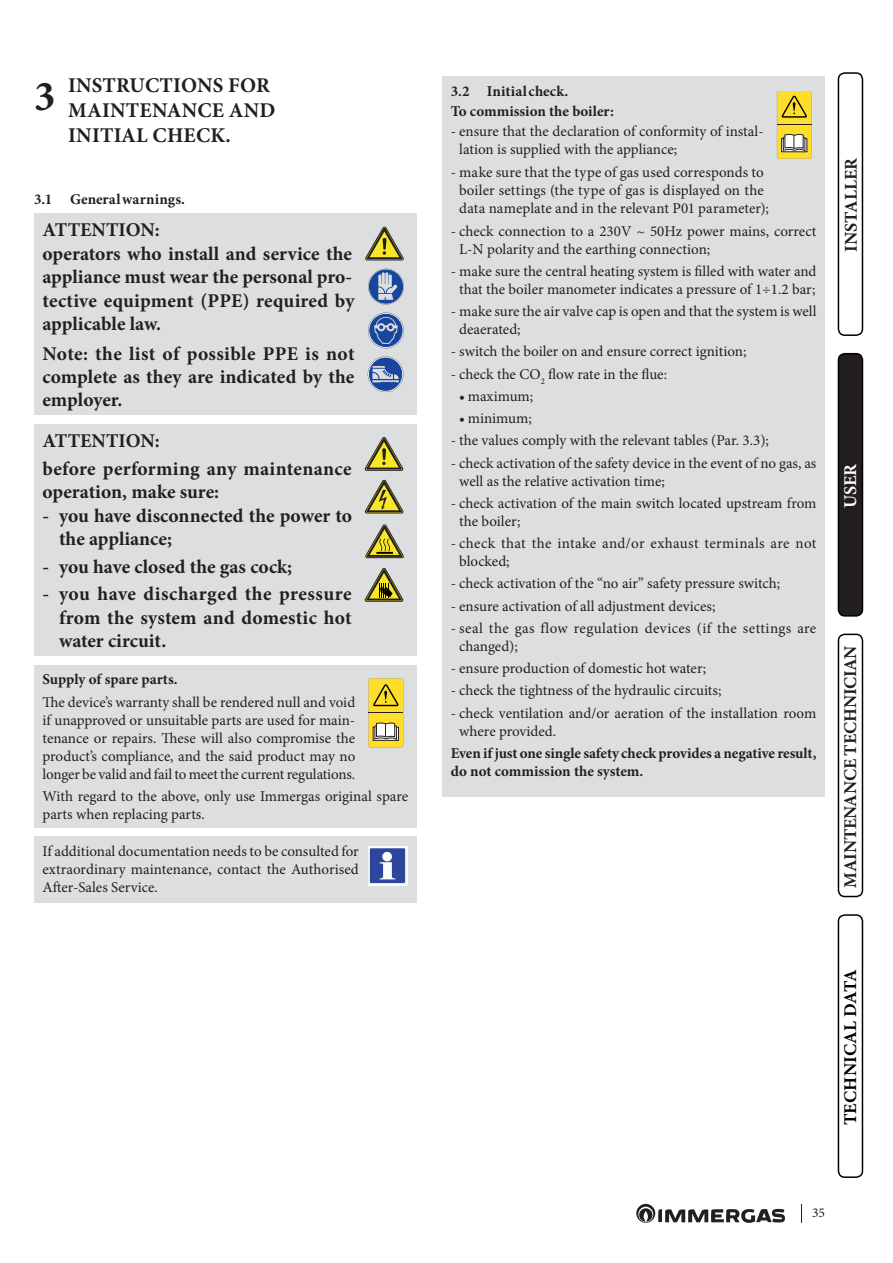
<style>
.page{position:relative;width:893px;height:1263px;background:#fff}
.page>*{position:absolute;margin:0;border:0;box-sizing:border-box;transform-origin:0 0}
.Titolo{font:700 21px/25.2px "Minion Pro";letter-spacing:.01em;color:#231f20}
.Testo_Spazio{font:700 19.5px/23.4px "Minion Pro";color:#231f20}
.Testo1-ATTENZIONE{font:700 19.5px/23.4px "Minion Pro";color:#231f20}
.Testo-ATTENZIONE{font:700 19.5px/23.4px "Minion Pro";letter-spacing:.01em;color:#231f20}
.Testo{font:700 19.5px "Minion Pro";color:#231f20}
.t1{font:700 18px "Minion Pro";letter-spacing:-.01em;color:#231f20}
.t2{font:700 18px "Minion Pro";letter-spacing:.01em;color:#000}
.t3{font:700 18px "Minion Pro";color:#fff}
.Testo1{font:15px/18px "Minion Pro";color:#231f20}
.Testo-2{font:15px/18px "Minion Pro";letter-spacing:-.005em;color:#231f20;text-align:justify}
.Testo-3{font:700 15px/18px "Minion Pro";letter-spacing:-.005em;color:#231f20}
.Testo1-2{font:15px/18px "Minion Pro";letter-spacing:.025em;color:#231f20}
.Testo_Spazio-2{font:15px/18px "Minion Pro";color:#231f20;text-align:justify}
.Sottotitolo{font:700 15px "Minion Pro";letter-spacing:.01em;color:#231f20}
.t4{font:13.5px "Minion Pro";color:#231f20}
.s1{font-size:42.75px}
</style>
<div class="page">
<svg style="left:636px;top:1204px;width:149px;height:19px"></svg>
<svg style="left:801px;top:1204px;width:1px;height:19px"></svg>
<div style="left:838px;top:72px;width:25px;height:264px;border:2px solid #000;border-radius:6px"></div>
<div style="left:838px;top:354px;width:24px;height:262px;background:#231f20;border-radius:6px"></div>
<div style="left:838px;top:353px;width:25px;height:264px;border:2px solid #000;border-radius:6px"></div>
<div style="left:838px;top:634px;width:25px;height:263px;border:2px solid #000;border-radius:6px"></div>
<div style="left:838px;top:914px;width:25px;height:264px;border:2px solid #000;border-radius:6px"></div>
<div style="left:34px;top:214px;width:383px;height:201px;background:#dddee0"></div>
<svg style="left:365px;top:227px;width:38px;height:33px"></svg>
<svg style="left:368px;top:269px;width:36px;height:35px"></svg>
<svg style="left:368px;top:313px;width:36px;height:35px"></svg>
<svg style="left:368px;top:356px;width:35px;height:36px"></svg>
<div style="left:34px;top:424px;width:383px;height:231px;background:#dddee0"></div>
<svg style="left:365px;top:437px;width:38px;height:34px"></svg>
<svg style="left:365px;top:480px;width:38px;height:33px"></svg>
<svg style="left:365px;top:525px;width:39px;height:33px"></svg>
<svg style="left:365px;top:568px;width:38px;height:34px"></svg>
<div style="left:34px;top:665px;width:383px;height:162px;background:#dddee0"></div>
<svg style="left:368px;top:678px;width:35px;height:69px;background:#dcc343"></svg>
<div style="left:34px;top:837px;width:383px;height:66px;background:#dddee0"></div>
<img style="left:368px;top:846px;width:39px;height:39px">
<div style="left:442px;top:77px;width:383px;height:720px;background:#dddee0"></div>
<svg style="left:777px;top:91px;width:35px;height:68px;background:#dbc242"></svg>
<p class="Titolo" style="left:68px;top:72px;width:209px;text-indent:-34px"><span class="s1">3</span> INSTRUCTIONS FOR<br>MAINTENANCE AND<br>INITIAL CHECK.</p>
<p class="Sottotitolo" style="left:34px;top:189px;width:153px">3.1 General warnings.</p>
<p class="Testo" style="left:43px;top:216px;width:119px">ATTENTION:</p>
<p class="Testo_Spazio" style="left:43px;top:241px;width:314px">operators who install and service the appliance must wear the personal pro&shy;tective equipment (PPE) required by applicable law.</p>
<p class="Testo_Spazio" style="left:43px;top:341px;width:314px;text-align:justify">Note: the list of possible PPE is not complete as they are indicated by the employer.</p>
<p class="Testo1-ATTENZIONE" style="left:43px;top:429px;width:119px">ATTENTION:</p>
<p class="Testo-ATTENZIONE" style="left:43px;top:456px;width:311px">before performing any maintenance operation, make sure:</p>
<p class="Testo1-ATTENZIONE" style="left:59px;top:503px;width:295px;text-indent:-16px">- you have disconnected the power to the appliance;</p>
<p class="Testo1-ATTENZIONE" style="left:43px;top:554px;width:251px">- you have closed the gas cock;</p>
<p class="Testo1-ATTENZIONE" style="left:59px;top:582px;width:294px;text-align:justify;text-indent:-16px">- you have discharged the pressure from the system and domestic hot water circuit.</p>
<p class="Testo-3" style="left:43px;top:670px;width:137px">Supply of spare parts.</p>
<p class="Testo-2" style="left:43px;top:693px;width:314px">The device’s warranty shall be rendered null and void if unapproved or unsuitable parts are used for main&shy;tenance or repairs. These will also compromise the product’s compliance, and the said product may no longer be valid and fail to meet the current regulations.</p>
<p class="Testo-2" style="left:43px;top:787px;width:367px">With regard to the above, only use Immergas original spare parts when replacing parts.</p>
<p class="Testo_Spazio-2" style="left:43px;top:842px;width:318px">If additional documentation needs to be consulted for extraordinary maintenance, contact the Authorised After-Sales Service.</p>
<p class="Sottotitolo" style="left:451px;top:81px;width:119px">3.2 Initial check.</p>
<p class="Testo-3" style="left:451px;top:102px;width:165px">To commission the boiler:</p>
<p class="Testo1" style="left:459px;top:122px;width:306px;text-indent:-9px">- ensure that the declaration of conformity of instal&shy;lation is supplied with the appliance;</p>
<p class="Testo1" style="left:451px;top:163px;width:320px;text-align:center">- make sure that the type of gas used corresponds to boiler settings (the type of gas is displayed on the data nameplate and in the relevant P01 parameter);</p>
<p class="Testo1" style="left:459px;top:222px;width:359px;text-indent:-9px">- check connection to a 230V ~ 50Hz power mains, correct<br>L-N polarity and the earthing connection;</p>
<p class="Testo1" style="left:451px;top:262px;width:367px;text-align:center">- make sure the central heating system is filled with water and that the boiler manometer indicates a pressure of 1÷1.2 bar;</p>
<p class="Testo1" style="left:459px;top:302px;width:359px;text-indent:-9px">- make sure the air valve cap is open and that the system is well deaerated;</p>
<p class="Testo1" style="left:451px;top:343px;width:297px">- switch the boiler on and ensure correct ignition;</p>
<p class="Testo1" style="left:451px;top:365px;width:218px">- check the CO<sub>2</sub> flow rate in the flue:</p>
<p class="Testo-2" style="left:459px;top:387px;width:76px">• maximum;</p>
<p class="Testo-2" style="left:459px;top:409px;width:74px">• minimum;</p>
<p class="Testo1" style="left:451px;top:432px;width:320px">- the values comply with the relevant tables (Par. 3.3);</p>
<p class="Testo1" style="left:459px;top:454px;width:359px;text-indent:-9px">- check activation of the safety device in the event of no gas, as well as the relative activation time;</p>
<p class="Testo1" style="left:459px;top:494px;width:359px;text-indent:-9px">- check activation of the main switch located upstream from the boiler;</p>
<p class="Testo1-2" style="left:459px;top:534px;width:359px;text-indent:-9px">- check that the intake and/or exhaust terminals are not blocked;</p>
<p class="Testo1" style="left:451px;top:575px;width:331px">- check activation of the “no air” safety pressure switch;</p>
<p class="Testo1" style="left:451px;top:597px;width:266px">- ensure activation of all adjustment devices;</p>
<p class="Testo1-2" style="left:459px;top:619px;width:359px;text-indent:-9px">- seal the gas flow regulation devices (if the settings are changed);</p>
<p class="Testo1" style="left:451px;top:659px;width:257px">- ensure production of domestic hot water;</p>
<p class="Testo1" style="left:451px;top:682px;width:272px">- check the tightness of the hydraulic circuits;</p>
<p class="Testo1" style="left:459px;top:704px;width:359px;text-indent:-9px">- check ventilation and/or aeration of the installation room where provided.</p>
<p class="Testo-3" style="left:451px;top:744px;width:367px">Even if just one single safety check provides a negative result, do not commission the system.</p>
<p class="t1" style="left:838px;top:252px;width:95px;rotate:-90deg">INSTALLER</p>
<p class="t3" style="left:838px;top:508px;width:46px;rotate:-90deg">USER</p>
<p class="t1" style="left:838px;top:888px;width:243px;rotate:-90deg">MAINTENANCE TECHNICIAN</p>
<p class="t2" style="left:838px;top:1125px;width:157px;rotate:-90deg">TECHNICAL DATA</p>
<p class="t4" style="left:812px;top:1204px;width:14px">35</p>
</div>
